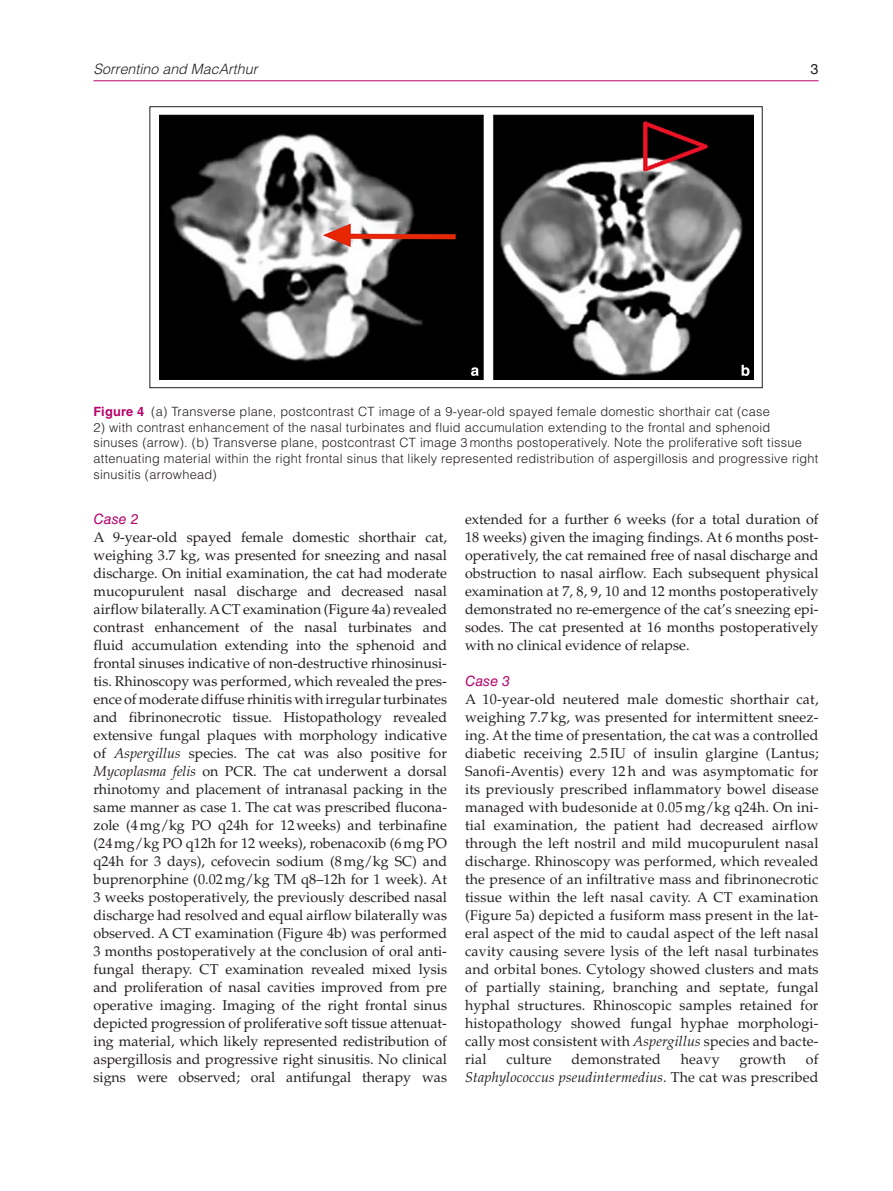
<style>
.page{position:relative;width:893px;height:1191px;background:#fff}
.page>*{position:absolute;margin:0;border:0;box-sizing:border-box;transform-origin:0 0}
.t1{font:14.25px/18px "Palatino LT Std";color:#231f20;text-align:justify}
.t2{font:italic 14.25px/18px "Palatino LT Std";letter-spacing:.01em;color:#231f20;text-align:right}
.t3{font:italic 300 14.25px "Helvetica LT Std";color:#231f20}
.t4{font:italic 14.25px "Helvetica LT Std";color:#b6036c}
.t5{font:14.25px "Helvetica LT Std";color:#231f20}
.t6{font:300 12.75px/15.8px "Helvetica LT Std";letter-spacing:.02em;color:#231f20}
.s1{font-weight:700;color:#b6036c}
.s2{font-style:italic}
.s3{font-style:normal}
</style>
<div class="page">
<hr style="left:94px;top:80px;width:725px;height:1px;background:#b6036c">
<img style="left:159px;top:115px;width:594px;height:264px">
<div style="left:149px;top:106px;width:614px;height:282px;border:1px solid #231f20"></div>
<p class="t3" style="left:94px;top:60px;width:165px">Sorrentino and MacArthur</p>
<p class="t5" style="left:811px;top:61px;width:9px">3</p>
<p class="t6" style="left:94px;top:403px;width:678px"><span class="s1">Figure 4</span> (a) Transverse plane, postcontrast CT image of a 9-year-old spayed female domestic shorthair cat (case</p>
<p class="t6" style="left:94px;top:419px;width:726px">2) with contrast enhancement of the nasal turbinates and fluid accumulation extending to the frontal and sphenoid<br>sinuses (arrow). (b) Transverse plane, postcontrast CT image 3 months postoperatively. Note the proliferative soft tissue attenuating material within the right frontal sinus that likely represented redistribution of aspergillosis and progressive right sinusitis (arrowhead)</p>
<p class="t4" style="left:94px;top:511px;width:47px">Case 2</p>
<p class="t1" style="left:94px;top:528px;width:355px">A 9-year-old spayed female domestic shorthair cat, weighing 3.7 kg, was presented for sneezing and nasal discharge. On initial examination, the cat had moderate mucopurulent nasal discharge and decreased nasal airflow bilaterally. A CT examination (Figure 4a) revealed contrast enhancement of the nasal turbinates and fluid accumulation extending into the sphenoid and frontal sinuses indicative of non-destructive rhinosinusi&shy;tis. Rhinoscopy was performed, which revealed the pres&shy;ence of moderate diffuse rhinitis with irregular turbinates and fibrinonecrotic tissue. Histopathology revealed extensive fungal plaques with morphology indicative of <span class="s2">Aspergillus</span> species. The cat was also positive for <span class="s2">Mycoplasma felis</span> on PCR. The cat underwent a dorsal rhinotomy and placement of intranasal packing in the same manner as case 1. The cat was prescribed flucona&shy;zole (4mg/kg PO q24h for 12weeks) and terbinafine (24mg/kg PO q12h for 12 weeks), robenacoxib (6mg PO q24h for 3 days), cefovecin sodium (8mg/kg SC) and buprenorphine (0.02mg/kg TM q8–12h for 1 week). At 3 weeks postoperatively, the previously described nasal discharge had resolved and equal airflow bilaterally was observed. A CT examination (Figure 4b) was performed 3 months postoperatively at the conclusion of oral anti&shy;fungal therapy. CT examination revealed mixed lysis and proliferation of nasal cavities improved from pre operative imaging. Imaging of the right frontal sinus depicted progression of proliferative soft tissue attenuat&shy;ing material, which likely represented redistribution of aspergillosis and progressive right sinusitis. No clinical signs were observed; oral antifungal therapy was</p>
<p class="t1" style="left:465px;top:510px;width:355px">extended for a further 6 weeks (for a total duration of 18 weeks) given the imaging findings. At 6 months post&shy;operatively, the cat remained free of nasal discharge and obstruction to nasal airflow. Each subsequent physical examination at 7, 8, 9, 10 and 12 months postoperatively demonstrated no re-emergence of the cat’s sneezing epi&shy;sodes. The cat presented at 16 months postoperatively with no clinical evidence of relapse.</p>
<p class="t4" style="left:465px;top:673px;width:47px">Case 3</p>
<p class="t1" style="left:465px;top:690px;width:355px">A 10-year-old neutered male domestic shorthair cat, weighing 7.7 kg, was presented for intermittent sneez&shy;ing. At the time of presentation, the cat was a controlled diabetic receiving 2.5 IU of insulin glargine (Lantus; Sanofi-Aventis) every 12h and was asymptomatic for its previously prescribed inflammatory bowel disease managed with budesonide at 0.05mg/kg q24h. On ini&shy;tial examination, the patient had decreased airflow through the left nostril and mild mucopurulent nasal discharge. Rhinoscopy was performed, which revealed the presence of an infiltrative mass and fibrinonecrotic tissue within the left nasal cavity. A CT examination (Figure 5a) depicted a fusiform mass present in the lat&shy;eral aspect of the mid to caudal aspect of the left nasal cavity causing severe lysis of the left nasal turbinates and orbital bones. Cytology showed clusters and mats of partially staining, branching and septate, fungal hyphal structures. Rhinoscopic samples retained for histopathology showed fungal hyphae morphologi&shy;cally most consistent with <span class="s2">Aspergillus</span> species and bacte&shy;rial</p>
<p class="t2" style="left:465px;top:1050px;width:355px"><span class="s3">of<br></span>Staphylococcus pseudintermedius<span class="s3">. The cat was prescribed</span></p>
<p class="t1" style="left:506px;top:1050px;width:47px">culture</p>
<p class="t1" style="left:572px;top:1050px;width:91px">demonstrated</p>
<p class="t1" style="left:681px;top:1050px;width:40px">heavy</p>
<p class="t1" style="left:739px;top:1050px;width:48px">growth</p>
</div>
